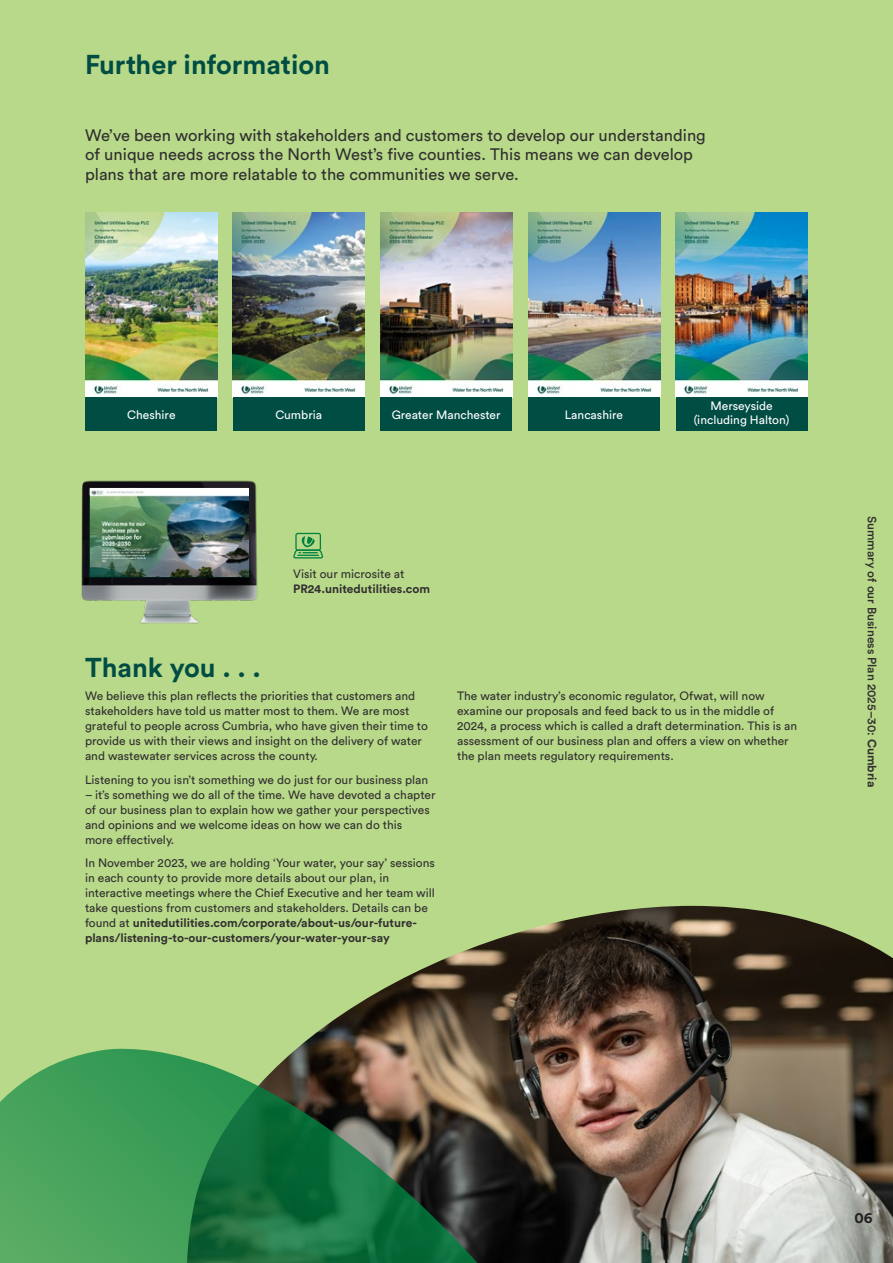
<style>
.page{position:relative;width:893px;height:1263px;background:#b8d989}
.page>*{position:absolute;margin:0;border:0;box-sizing:border-box;transform-origin:0 0}
.t1{font:700 27px "Circular Std";color:#004d44}
.t2{font:16.5px/19.5px "Circular Std";color:#312f30}
.t3{font:700 15px "Circular Std";color:#231f20}
.t4{font:12px/15px "Circular Std";color:#312f30}
.t5{font:12px/13.5px "Circular Std";color:#fff;text-align:center}
.t6{font:500 12px "Circular Std";color:#312f30}
.t7{font:700 12px "Circular Std";color:#312f30}
.s1{font-weight:700}
</style>
<div class="page">
<img style="left:85px;top:213px;width:132px;height:184px">
<div style="left:85px;top:397px;width:132px;height:33px;background:#004d44"></div>
<img style="left:233px;top:213px;width:132px;height:184px">
<img style="left:380px;top:213px;width:132px;height:184px">
<div style="left:380px;top:397px;width:132px;height:33px;background:#004d44"></div>
<img style="left:528px;top:213px;width:132px;height:184px">
<div style="left:528px;top:397px;width:132px;height:33px;background:#004d44"></div>
<img style="left:676px;top:213px;width:132px;height:184px">
<div style="left:676px;top:397px;width:132px;height:33px;background:#004d44"></div>
<div style="left:233px;top:397px;width:132px;height:33px;background:#004d44"></div>
<img style="left:81px;top:480px;width:177px;height:144px">
<img style="left:90px;top:488px;width:158px;height:88px">
<svg style="left:293px;top:533px;width:30px;height:25px"></svg>
<img style="left:299px;top:906px;width:594px;height:357px">
<svg style="left:0;top:1047px;width:554px;height:216px;background:#407649"></svg>
<h1 class="t1" style="left:85px;top:48px;width:246px">Further information</h1>
<h2 class="t2" style="left:85px;top:125px;width:622px">We’ve been working with stakeholders and customers to develop our understanding of unique needs across the North West’s five counties. This means we can develop plans that are more relatable to the communities we serve.</h2>
<p class="t5" style="left:127px;top:407px;width:50px">Cheshire</p>
<p class="t5" style="left:275px;top:407px;width:48px">Cumbria</p>
<p class="t5" style="left:392px;top:407px;width:110px">Greater Manchester</p>
<p class="t5" style="left:565px;top:407px;width:60px">Lancashire</p>
<p class="t5" style="left:694px;top:399px;width:97px">Merseyside (including Halton)</p>
<p class="t4" style="left:293px;top:566px;width:113px">Visit our microsite at</p>
<p class="t7" style="left:293px;top:581px;width:138px">PR24.unitedutilities.com</p>
<h1 class="t1" style="left:85px;top:650px;width:177px">Thank you . . .</h1>
<p class="t4" style="left:85px;top:688px;width:344px">We believe this plan reflects the priorities that customers and stakeholders have told us matter most to them. We are most grateful to people across Cumbria, who have given their time to provide us with their views and insight on the delivery of water and wastewater services across the county.</p>
<p class="t4" style="left:85px;top:772px;width:345px">Listening to you isn’t something we do just for our business plan</p>
<p class="t4" style="left:85px;top:787px;width:352px">– it’s something we do all of the time. We have devoted a chapter of our business plan to explain how we gather your perspectives and opinions and we welcome ideas on how we can do this<br>more effectively.</p>
<p class="t4" style="left:85px;top:855px;width:351px">In November 2023, we are holding ‘Your water, your say’ sessions in each county to provide more details about our plan, in interactive meetings where the Chief Executive and her team will take questions from customers and stakeholders. Details can be found at <span class="s1">unitedutilities.com/corporate/about-us/our-future&shy;plans/listening-to-our-customers/your-water-your-say</span></p>
<p class="t4" style="left:457px;top:688px;width:342px">The water industry’s economic regulator, Ofwat, will now examine our proposals and feed back to us in the middle of 2024, a process which is called a draft determination. This is an assessment of our business plan and offers a view on whether the plan meets regulatory requirements.</p>
<p class="t6" style="left:879px;top:516px;width:273px;rotate:90deg">Summary of our Business Plan 2025–30: <span class="s1">Cumbria</span></p>
<p class="t3" style="left:854px;top:1208px;width:20px">06</p>
</div>
